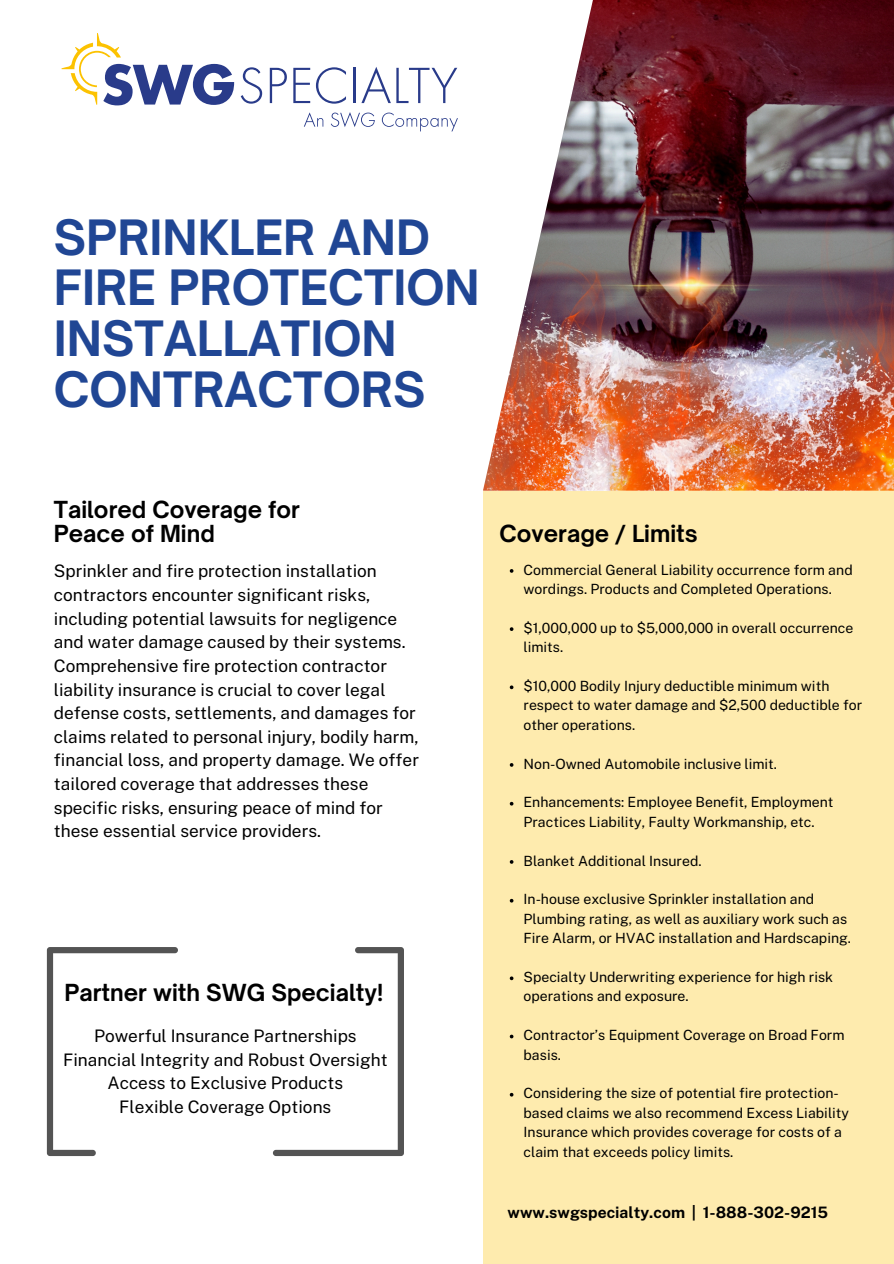
<style>
.page{position:relative;width:894px;height:1264px;background:#fff}
.page>*{position:absolute;margin:0;border:0;box-sizing:border-box;transform-origin:0 0}
.t1{font:700 46.65px/50.7px "Open Sauce One";color:#204694}
.t2{font:700 22.5px/24.8px "Open Sauce One";color:#000}
.t3{font:17.25px/23.7px "Public Sans";color:#000}
.t4{font:700 15.75px "Public Sans";color:#000}
.t5{font:14.1px/19.4px "Public Sans";color:#000}
</style>
<div class="page">
<img style="left:483px;top:0;width:410px;height:491px">
<div style="left:483px;top:491px;width:410px;height:772px;background:#feebae"></div>
<svg style="left:241px;top:67px;width:21px;height:37px"></svg>
<svg style="left:270px;top:68px;width:17px;height:35px"></svg>
<svg style="left:293px;top:68px;width:17px;height:35px"></svg>
<svg style="left:316px;top:67px;width:30px;height:37px"></svg>
<hr style="left:353px;top:68px;width:3px;height:35px;background:#293b8a">
<svg style="left:361px;top:67px;width:96px;height:36px"></svg>
<svg style="left:61px;top:33px;width:173px;height:72px"></svg>
<svg style="left:304px;top:112px;width:19px;height:15px"></svg>
<svg style="left:331px;top:112px;width:43px;height:15px"></svg>
<svg style="left:382px;top:113px;width:76px;height:18px"></svg>
<svg style="left:47px;top:947px;width:356px;height:208px"></svg>
<svg style="left:509px;top:627px;width:4px;height:4px"></svg>
<svg style="left:509px;top:685px;width:4px;height:4px"></svg>
<svg style="left:509px;top:801px;width:4px;height:4px"></svg>
<svg style="left:509px;top:898px;width:4px;height:4px"></svg>
<svg style="left:509px;top:976px;width:4px;height:4px"></svg>
<svg style="left:509px;top:1034px;width:4px;height:4px"></svg>
<svg style="left:509px;top:1092px;width:4px;height:4px"></svg>
<p class="t1" style="left:54px;top:211px;width:427px">SPRINKLER AND<br>FIRE PROTECTION<br>INSTALLATION<br>CONTRACTORS</p>
<h2 class="t2" style="left:54px;top:496px;width:247px">Tailored Coverage for<br>Peace of Mind</h2>
<h1 class="t3" style="left:54px;top:559px;width:366px">Sprinkler and fire protection installation contractors encounter significant risks, including potential lawsuits for negligence and water damage caused by their systems.<br>Comprehensive fire protection contractor liability insurance is crucial to cover legal defense costs, settlements, and damages for claims related to personal injury, bodily harm, financial loss, and property damage. We offer tailored coverage that addresses these specific risks, ensuring peace of mind for these essential service providers.</h1>
<p class="t2" style="left:64px;top:980px;width:320px">Partner with SWG Specialty!</p>
<p class="t3" style="left:63px;top:1024px;width:326px;text-align:center">Powerful Insurance Partnerships Financial Integrity and Robust Oversight Access to Exclusive Products<br>Flexible Coverage Options</p>
<p class="t2" style="left:499px;top:521px;width:200px">Coverage / Limits</p>
<h2 class="t5" style="left:523px;top:560px;width:330px">Commercial General Liability occurrence form and wordings. Products and Completed Operations.</h2>
<h4 class="t5" style="left:523px;top:618px;width:331px">$1,000,000 up to $5,000,000 in overall occurrence limits.</h4>
<h2 class="t5" style="left:523px;top:676px;width:340px">$10,000 Bodily Injury deductible minimum with respect to water damage and $2,500 deductible for other operations.</h2>
<p class="t5" style="left:523px;top:753px;width:255px">Non-Owned Automobile inclusive limit.</p>
<p class="t5" style="left:523px;top:792px;width:311px">Enhancements: Employee Benefit, Employment<br>Practices Liability, Faulty Workmanship, etc.</p>
<p class="t5" style="left:523px;top:850px;width:179px">Blanket Additional Insured.</p>
<p class="t5" style="left:523px;top:889px;width:329px">In-house exclusive Sprinkler installation and<br>Plumbing rating, as well as auxiliary work such as<br>Fire Alarm, or HVAC installation and Hardscaping.</p>
<p class="t5" style="left:523px;top:967px;width:311px">Specialty Underwriting experience for high risk operations and exposure.</p>
<p class="t5" style="left:523px;top:1025px;width:322px">Contractor’s Equipment Coverage on Broad Form basis.</p>
<p class="t5" style="left:523px;top:1083px;width:327px">Considering the size of potential fire protection&shy;based claims we also recommend Excess Liability Insurance which provides coverage for costs of a claim that exceeds policy limits.</p>
<h4 class="t4" style="left:507px;top:1202px;width:322px">www.swgspecialty.com | 1-888-302-9215</h4>
</div>
